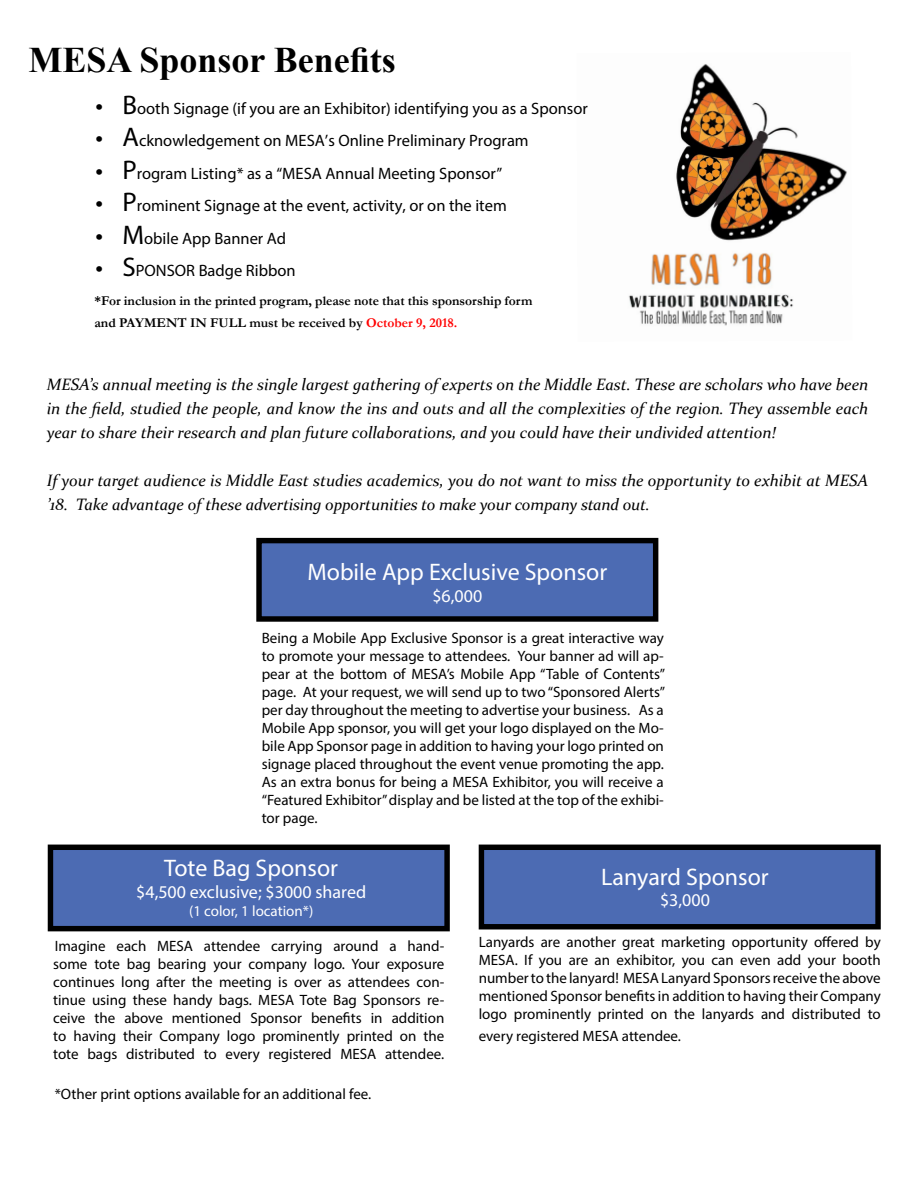
<style>
.page{position:relative;width:918px;height:1188px;background:#fff}
.page>*{position:absolute;margin:0;border:0;box-sizing:border-box;transform-origin:0 0}
.t1{font:700 36px "Times New Roman";color:#000}
.t2{font:24px "Myriad Pro";color:#fff}
.t3{font:18px "Myriad Pro";color:#fff}
.t4{font:italic 16.5px/24px "Constantia";color:#000;text-align:justify}
.t5{font:16.5px "Myriad Pro";color:#000}
.t6{font:15px/18px "Myriad Pro";color:#000;text-align:justify}
.t7{font:15px "Myriad Pro";color:#fff}
.t8{font:700 13.5px/21.6px "Garamond";color:#000}
.s1{font-size:27px}
.s2{color:#f00}
</style>
<div class="page">
<div style="left:479px;top:845px;width:402px;height:84px;background:#4c6bb3;border:5px solid #000"></div>
<div style="left:48px;top:845px;width:402px;height:86px;background:#4c6bb3;border:5px solid #000"></div>
<img style="left:628px;top:64px;width:219px;height:262px">
<div style="left:256px;top:538px;width:402px;height:84px;background:#4c6bb3;border:5px solid #000"></div>
<h1 class="t1" style="left:29px;top:34px;width:369px">MESA Sponsor Benefits</h1>
<p class="t5" style="left:95px;top:98px;width:494px"><span class="s1">• B</span>ooth Signage (if you are an Exhibitor) identifying you as a Sponsor</p>
<p class="t5" style="left:95px;top:131px;width:435px"><span class="s1">• A</span>cknowledgement on MESA’s Online Preliminary Program</p>
<p class="t5" style="left:95px;top:163px;width:408px"><span class="s1">• P</span>rogram Listing* as a “MESA Annual Meeting Sponsor”</p>
<p class="t5" style="left:95px;top:195px;width:413px"><span class="s1">• P</span>rominent Signage at the event, activity, or on the item</p>
<p class="t5" style="left:95px;top:228px;width:192px"><span class="s1">• M</span>obile App Banner Ad</p>
<p class="t5" style="left:95px;top:260px;width:202px"><span class="s1">• S</span>PONSOR Badge Ribbon</p>
<p class="t8" style="left:94px;top:290px;width:439px">*For inclusion in the printed program, please note that this sponsorship form and PAYMENT IN FULL must be received by <span class="s2">October 9, 2018.</span></p>
<p class="t4" style="left:47px;top:372px;width:823px">MESA’s annual meeting is the single largest gathering of experts on the Middle East. These are scholars who have been in the field, studied the people, and know the ins and outs and all the complexities of the region. They assemble each year to share their research and plan future collaborations, and you could have their undivided attention!</p>
<p class="t4" style="left:47px;top:468px;width:823px">If your target audience is Middle East studies academics, you do not want to miss the opportunity to exhibit at MESA ’18. Take advantage of these advertising opportunities to make your company stand out.</p>
<h2 class="t2" style="left:307px;top:557px;width:301px">Mobile App Exclusive Sponsor</h2>
<p class="t3" style="left:432px;top:584px;width:51px">$6,000</p>
<p class="t6" style="left:262px;top:628px;width:405px">Being a Mobile App Exclusive Sponsor is a great interactive way to promote your message to attendees. Your banner ad will ap&shy;pear at the bottom of MESA’s Mobile App “Table of Contents” page. At your request, we will send up to two “Sponsored Alerts” per day throughout the meeting to advertise your business. As a Mobile App sponsor, you will get your logo displayed on the Mo&shy;bile App Sponsor page in addition to having your logo printed on signage placed throughout the event venue promoting the app.<br>As an extra bonus for being a MESA Exhibitor, you will receive a “Featured Exhibitor” display and be listed at the top of the exhibi&shy;tor page.</p>
<h2 class="t2" style="left:164px;top:853px;width:175px">Tote Bag Sponsor</h2>
<p class="t3" style="left:136px;top:880px;width:231px">$4,500 exclusive; $3000 shared</p>
<p class="t7" style="left:189px;top:901px;width:126px">(1 color, 1 location*)</p>
<p class="t6" style="left:53px;top:937px;width:393px">Imagine each MESA attendee carrying around a hand&shy;some tote bag bearing your company logo. Your exposure continues long after the meeting is over as attendees con&shy;tinue using these handy bags. MESA Tote Bag Sponsors re&shy;ceive the above mentioned Sponsor benefits in addition to having their Company logo prominently printed on the tote bags distributed to every registered MESA attendee.</p>
<p class="t6" style="left:55px;top:1084px;width:318px">*Other print options available for an additional fee.</p>
<h2 class="t2" style="left:601px;top:862px;width:169px">Lanyard Sponsor</h2>
<p class="t3" style="left:660px;top:889px;width:51px">$3,000</p>
<p class="t6" style="left:479px;top:933px;width:404px">Lanyards are another great marketing opportunity offered by MESA. If you are an exhibitor, you can even add your booth number to the lanyard! MESA Lanyard Sponsors receive the above mentioned Sponsor benefits in addition to having their Company logo prominently printed on the lanyards and distributed to</p>
<p class="t6" style="left:479px;top:1026px;width:204px">every registered MESA attendee.</p>
</div>
